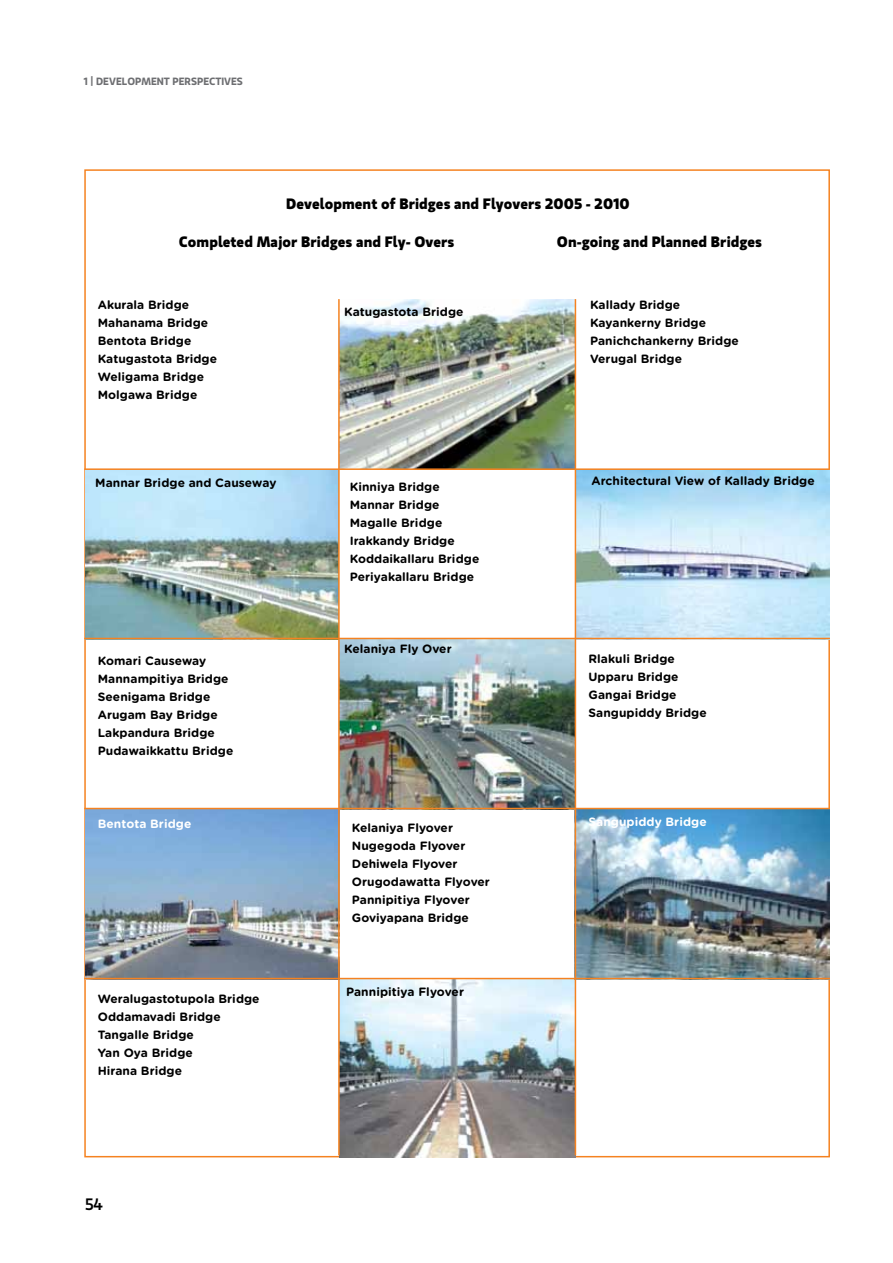
<style>
.page{position:relative;width:893px;height:1263px;background:#fff}
.page>*{position:absolute;margin:0;border:0;box-sizing:border-box;transform-origin:0 0}
.t1{font:500 16.5px "Gloriola Std";color:#000}
.t2{font:700 15px "Gloriola Std";letter-spacing:.005em;color:#000}
.t3{font:700 12px/18px "Gotham Rounded";letter-spacing:.005em;color:#000}
.t4{font:700 12px "Gotham Rounded";letter-spacing:.005em;color:#fff}
.t5{font:600 10.5px "Gloriola Std";color:#6d6e71}
</style>
<div class="page">
<img style="left:340px;top:299px;width:235px;height:169px">
<img style="left:340px;top:639px;width:235px;height:169px">
<img style="left:339px;top:979px;width:237px;height:178px">
<img style="left:85px;top:470px;width:253px;height:168px">
<img style="left:85px;top:809px;width:253px;height:169px">
<img style="left:576px;top:470px;width:253px;height:168px">
<img style="left:576px;top:809px;width:253px;height:169px">
<hr style="left:84px;top:468px;width:746px;height:2px;background:#f58220">
<hr style="left:84px;top:638px;width:746px;height:1px;background:#f58220">
<hr style="left:84px;top:808px;width:746px;height:1px;background:#f58220">
<hr style="left:84px;top:978px;width:746px;height:1px;background:#f58220">
<hr style="left:338px;top:299px;width:2px;height:856px;background:#f58220">
<hr style="left:575px;top:299px;width:1px;height:856px;background:#f58220">
<p class="t5" style="left:84px;top:74px;width:161px">1 | DEVELOPMENT PERSPECTIVES</p>
<p class="t2" style="left:286px;top:193px;width:345px">Development of Bridges and Flyovers 2005 - 2010</p>
<p class="t2" style="left:179px;top:231px;width:277px">Completed Major Bridges and Fly- Overs</p>
<p class="t2" style="left:557px;top:231px;width:207px">On-going and Planned Bridges</p>
<p class="t3" style="left:98px;top:295px;width:121px">Akurala Bridge<br>Mahanama Bridge<br>Bentota Bridge<br>Katugastota Bridge<br>Weligama Bridge<br>Molgawa Bridge</p>
<p class="t3" style="left:344px;top:302px;width:121px">Katugastota Bridge</p>
<p class="t3" style="left:95px;top:473px;width:183px">Mannar Bridge and Causeway</p>
<p class="t3" style="left:350px;top:478px;width:131px">Kinniya Bridge<br>Mannar Bridge<br>Magalle Bridge<br>Irakkandy Bridge<br>Koddaikallaru Bridge<br>Periyakallaru Bridge</p>
<p class="t3" style="left:590px;top:295px;width:150px">Kallady Bridge<br>Kayankerny Bridge<br>Panichchankerny Bridge<br>Verugal Bridge</p>
<p class="t3" style="left:591px;top:471px;width:225px">Architectural View of Kallady Bridge</p>
<p class="t3" style="left:344px;top:639px;width:109px">Kelaniya Fly Over</p>
<p class="t3" style="left:98px;top:651px;width:137px">Komari Causeway<br>Mannampitiya Bridge<br>Seenigama Bridge<br>Arugam Bay Bridge<br>Lakpandura Bridge<br>Pudawaikkattu Bridge</p>
<p class="t3" style="left:588px;top:649px;width:120px">Rlakuli Bridge<br>Upparu Bridge<br>Gangai Bridge<br>Sangupiddy Bridge</p>
<p class="t4" style="left:98px;top:815px;width:95px">Bentota Bridge</p>
<p class="t3" style="left:98px;top:990px;width:163px">Weralugastotupola Bridge<br>Oddamavadi Bridge<br>Tangalle Bridge<br>Yan Oya Bridge<br>Hirana Bridge</p>
<h1 class="t1" style="left:85px;top:1193px;width:20px">54</h1>
<p class="t3" style="left:352px;top:819px;width:140px">Kelaniya Flyover<br>Nugegoda Flyover<br>Dehiwela Flyover<br>Orugodawatta Flyover<br>Pannipitiya Flyover<br>Goviyapana Bridge</p>
<p class="t3" style="left:346px;top:982px;width:119px">Pannipitiya Flyover</p>
<p class="t4" style="left:588px;top:813px;width:120px">Sangupiddy Bridge</p>
</div>
